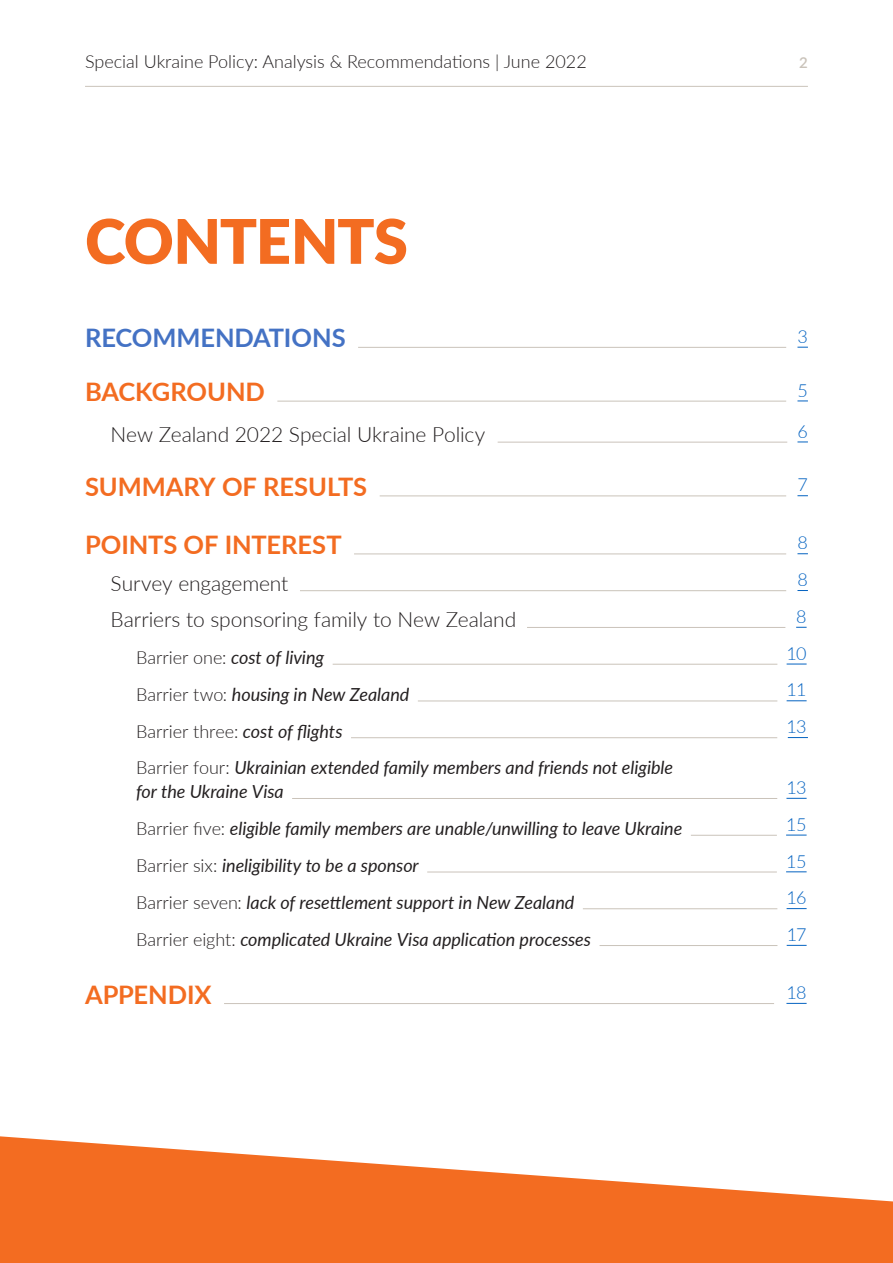
<style>
.page{position:relative;width:893px;height:1263px;background:#fff}
.page>*{position:absolute;margin:0;border:0;box-sizing:border-box;transform-origin:0 0}
.t1{font:900 61.5px "Lato";letter-spacing:-.025em;color:#f36c21}
.t2{font:700 25.5px "Lato";letter-spacing:-.005em;color:#f36c21}
.t3{font:700 25.5px "Lato";letter-spacing:-.005em;color:#4472c4}
.t4{font:300 21px "Lato";letter-spacing:-.01em;color:#231f20}
.t5{font:italic 18px/24px "Lato";letter-spacing:-.005em;color:#231f20}
.t6{font:300 18px "Lato";color:#231f20}
.t7{font:300 18px "Lato";letter-spacing:-.04em;color:#0563c1}
.t8{font:600 15px "Lato";color:#cac3ba}
.s1{font-weight:300;font-style:normal}
.s2{font-weight:400;font-style:italic}
</style>
<div class="page">
<hr style="left:85px;top:86px;width:723px;height:1px;background:#cac3ba">
<svg style="left:0;top:1136px;width:893px;height:127px;fill:#f36c21"></svg>
<hr style="left:358px;top:347px;width:428px;height:1px;background:#cac3ba">
<hr style="left:277px;top:401px;width:509px;height:1px;background:#cac3ba">
<hr style="left:498px;top:442px;width:289px;height:1px;background:#cac3ba">
<hr style="left:380px;top:495px;width:406px;height:1px;background:#cac3ba">
<hr style="left:354px;top:553px;width:432px;height:1px;background:#cac3ba">
<hr style="left:300px;top:590px;width:486px;height:1px;background:#cac3ba">
<hr style="left:527px;top:627px;width:258px;height:1px;background:#cac3ba">
<hr style="left:333px;top:664px;width:444px;height:1px;background:#cac3ba">
<svg style="left:787px;top:664px;width:20px;height:1px"></svg>
<hr style="left:418px;top:701px;width:359px;height:1px;background:#cac3ba">
<svg style="left:787px;top:700px;width:20px;height:1px"></svg>
<hr style="left:351px;top:737px;width:426px;height:1px;background:#cac3ba">
<svg style="left:788px;top:737px;width:20px;height:1px"></svg>
<hr style="left:292px;top:798px;width:485px;height:1px;background:#cac3ba">
<svg style="left:786px;top:798px;width:21px;height:1px"></svg>
<hr style="left:691px;top:835px;width:86px;height:1px;background:#cac3ba">
<svg style="left:786px;top:835px;width:21px;height:1px"></svg>
<hr style="left:427px;top:872px;width:350px;height:1px;background:#cac3ba">
<svg style="left:786px;top:871px;width:21px;height:1px"></svg>
<hr style="left:583px;top:908px;width:194px;height:1px;background:#cac3ba">
<svg style="left:787px;top:908px;width:20px;height:1px"></svg>
<hr style="left:599px;top:945px;width:178px;height:1px;background:#cac3ba">
<svg style="left:787px;top:945px;width:20px;height:1px"></svg>
<hr style="left:224px;top:1003px;width:550px;height:1px;background:#cac3ba">
<svg style="left:786px;top:1003px;width:21px;height:1px"></svg>
<p class="t6" style="left:85px;top:50px;width:503px">Special Ukraine Policy: Analysis &amp; Recommendations | June 2022</p>
<p class="t8" style="left:799px;top:52px;width:10px">2</p>
<h1 class="t1" style="left:85px;top:195px;width:324px">CONTENTS</h1>
<h2 class="t3" style="left:85px;top:319px;width:262px">RECOMMENDATIONS</h2>
<p class="t7" style="left:797px;top:324px;width:12px">3</p>
<h2 class="t2" style="left:85px;top:373px;width:181px">BACKGROUND</h2>
<p class="t7" style="left:797px;top:378px;width:12px">5</p>
<p class="t4" style="left:111px;top:420px;width:376px">New Zealand 2022 Special Ukraine Policy</p>
<p class="t7" style="left:797px;top:419px;width:12px">6</p>
<h2 class="t2" style="left:85px;top:468px;width:284px">SUMMARY OF RESULTS</h2>
<p class="t7" style="left:797px;top:472px;width:12px">7</p>
<h2 class="t2" style="left:85px;top:526px;width:258px">POINTS OF INTEREST</h2>
<p class="t7" style="left:797px;top:530px;width:12px">8</p>
<p class="t4" style="left:111px;top:568px;width:179px">Survey engagement</p>
<p class="t7" style="left:797px;top:567px;width:12px">8</p>
<p class="t4" style="left:111px;top:605px;width:407px">Barriers to sponsoring family to New Zealand</p>
<p class="t7" style="left:796px;top:604px;width:12px">8</p>
<p class="t5" style="left:136px;top:645px;width:190px"><span class="s1">Barrier one:</span> cost of living</p>
<p class="t7" style="left:787px;top:641px;width:21px">10</p>
<p class="t5" style="left:136px;top:682px;width:275px"><span class="s1">Barrier two:</span> housing in New Zealand</p>
<p class="t7" style="left:787px;top:677px;width:21px">11</p>
<p class="t6" style="left:136px;top:719px;width:208px">Barrier three: <span class="s2">cost of flights</span></p>
<p class="t7" style="left:786px;top:714px;width:22px">13</p>
<p class="t5" style="left:136px;top:755px;width:539px"><span class="s1">Barrier four:</span> Ukrainian extended family members and friends not eligible for the Ukraine Visa</p>
<p class="t7" style="left:786px;top:775px;width:22px">13</p>
<p class="t5" style="left:136px;top:816px;width:548px"><span class="s1">Barrier five:</span> eligible family members are unable/unwilling to leave Ukraine</p>
<p class="t7" style="left:786px;top:812px;width:22px">15</p>
<p class="t5" style="left:136px;top:853px;width:284px"><span class="s1">Barrier six:</span> ineligibility to be a sponsor</p>
<p class="t7" style="left:786px;top:848px;width:22px">15</p>
<p class="t5" style="left:136px;top:889px;width:440px"><span class="s1">Barrier seven:</span> lack of resettlement support in New Zealand</p>
<p class="t7" style="left:787px;top:885px;width:21px">16</p>
<p class="t5" style="left:136px;top:926px;width:457px"><span class="s1">Barrier eight:</span> complicated Ukraine Visa application processes</p>
<p class="t7" style="left:787px;top:922px;width:21px">17</p>
<h2 class="t2" style="left:85px;top:975px;width:128px">APPENDIX</h2>
<p class="t7" style="left:786px;top:980px;width:22px">18</p>
</div>
